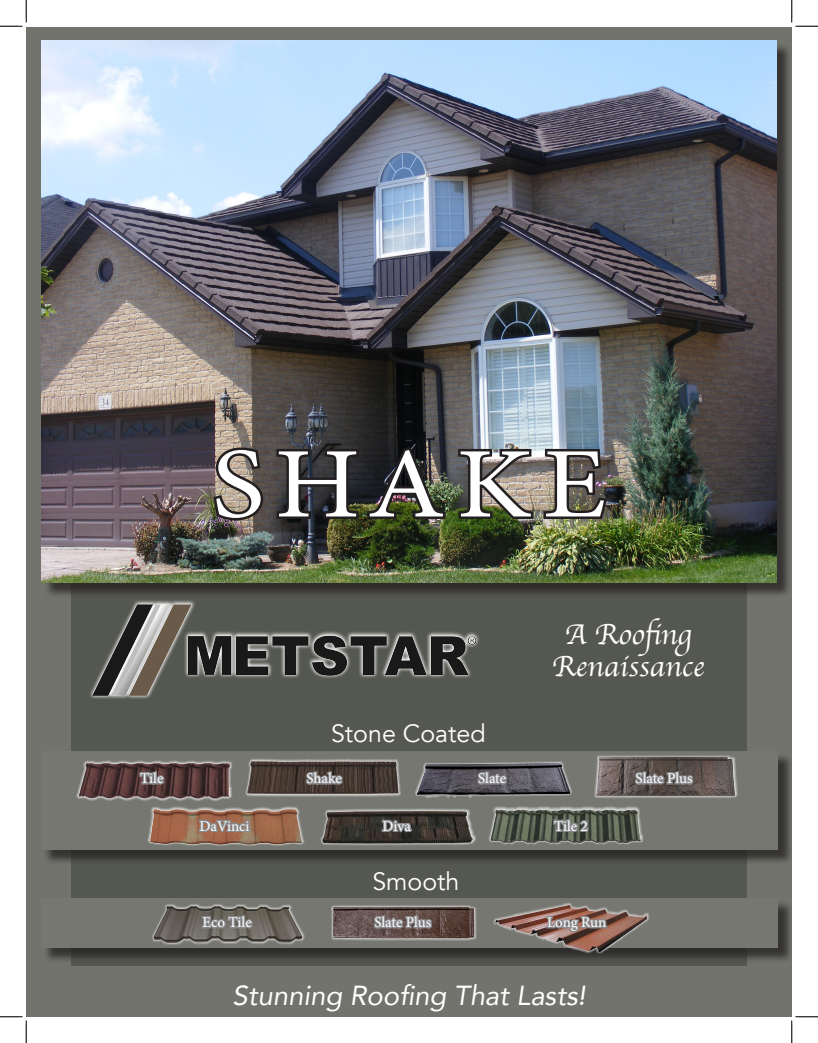
<style>
.page{position:relative;width:818px;height:1043px;background:#fff}
.page>*{position:absolute;margin:0;border:0;box-sizing:border-box;transform-origin:0 0}
.t1{font:100px "Minion Pro";letter-spacing:.095em;color:#fff;scale:1.12 1}
.t2{font:30px "Apple Chancery";color:#fff}
.t3{font:italic 27.5px "Avenir";color:#fff}
.t4{font:25px "Avenir";color:#fff}
.t5{font:15px "Minion Pro";letter-spacing:-.005em;color:#fff}
</style>
<div class="page">
<div style="left:27px;top:28px;width:764px;height:988px;background:#71736c"></div>
<div style="left:71px;top:517px;width:675px;height:448px;background:#555850"></div>
<div style="left:43px;top:900px;width:748px;height:63px;background:#231f20;opacity:.75"></div>
<div style="left:41px;top:898px;width:737px;height:49px;background:#767771"></div>
<svg style="left:493px;top:902px;width:156px;height:51px"></svg>
<img style="left:494px;top:903px;width:152px;height:48px">
<svg style="left:166px;top:904px;width:123px;height:1px"></svg>
<img style="left:152px;top:905px;width:153px;height:39px">
<div style="left:43px;top:753px;width:748px;height:112px;background:#231f20;opacity:.75"></div>
<div style="left:41px;top:751px;width:737px;height:99px;background:#767771"></div>
<svg style="left:594px;top:755px;width:143px;height:43px"></svg>
<img style="left:595px;top:757px;width:142px;height:39px">
<img style="left:245px;top:758px;width:156px;height:39px">
<svg style="left:415px;top:790px;width:58px;height:8px"></svg>
<img style="left:416px;top:761px;width:156px;height:35px">
<img style="left:147px;top:806px;width:158px;height:40px">
<img style="left:77px;top:760px;width:155px;height:41px">
<svg style="left:138px;top:769px;width:28px;height:17px"></svg>
<svg style="left:304px;top:769px;width:40px;height:17px"></svg>
<svg style="left:476px;top:769px;width:33px;height:17px"></svg>
<svg style="left:633px;top:769px;width:61px;height:17px"></svg>
<img style="left:320px;top:808px;width:156px;height:38px">
<img style="left:488px;top:806px;width:156px;height:39px">
<svg style="left:197px;top:817px;width:55px;height:25px"></svg>
<svg style="left:380px;top:817px;width:34px;height:18px"></svg>
<svg style="left:551px;top:816px;width:39px;height:17px"></svg>
<div style="left:43px;top:43px;width:748px;height:555px;background:#231f20;opacity:.75"></div>
<img style="left:41px;top:41px;width:735px;height:541px">
<img style="left:331px;top:905px;width:146px;height:36px">
<svg style="left:200px;top:913px;width:54px;height:17px"></svg>
<svg style="left:372px;top:913px;width:61px;height:17px"></svg>
<svg style="left:545px;top:914px;width:63px;height:19px"></svg>
<img style="left:211px;top:445px;width:55px;height:78px">
<img style="left:274px;top:444px;width:174px;height:77px">
<img style="left:455px;top:446px;width:155px;height:75px">
<img style="left:88px;top:597px;width:392px;height:102px">
<svg style="left:0;top:0;width:27px;height:27px"></svg>
<svg style="left:0;top:1015px;width:27px;height:27px"></svg>
<svg style="left:791px;top:0;width:27px;height:27px"></svg>
<svg style="left:790px;top:1015px;width:28px;height:27px"></svg>
<p class="t1" style="left:211px;top:417px;width:354px">SHAKE</p>
<p class="t4" style="left:331px;top:718px;width:156px">Stone Coated</p>
<p class="t2" style="left:564px;top:610px;width:128px">A Roofing</p>
<p class="t2" style="left:551px;top:642px;width:154px">Renaissance</p>
<p class="t5" style="left:140px;top:768px;width:25px">Tile</p>
<p class="t5" style="left:306px;top:768px;width:37px">Shake</p>
<p class="t5" style="left:478px;top:768px;width:30px">Slate</p>
<p class="t5" style="left:635px;top:768px;width:58px">Slate Plus</p>
<p class="t5" style="left:199px;top:816px;width:52px">DaVinci</p>
<p class="t5" style="left:382px;top:816px;width:30px">Diva</p>
<p class="t5" style="left:554px;top:816px;width:35px">Tile 2</p>
<p class="t4" style="left:372px;top:866px;width:89px">Smooth</p>
<p class="t5" style="left:202px;top:912px;width:51px">Eco Tile</p>
<p class="t5" style="left:374px;top:912px;width:58px">Slate Plus</p>
<p class="t5" style="left:547px;top:912px;width:61px">Long Run</p>
<p class="t3" style="left:232px;top:979px;width:354px">Stunning Roofing That Lasts!</p>
</div>
